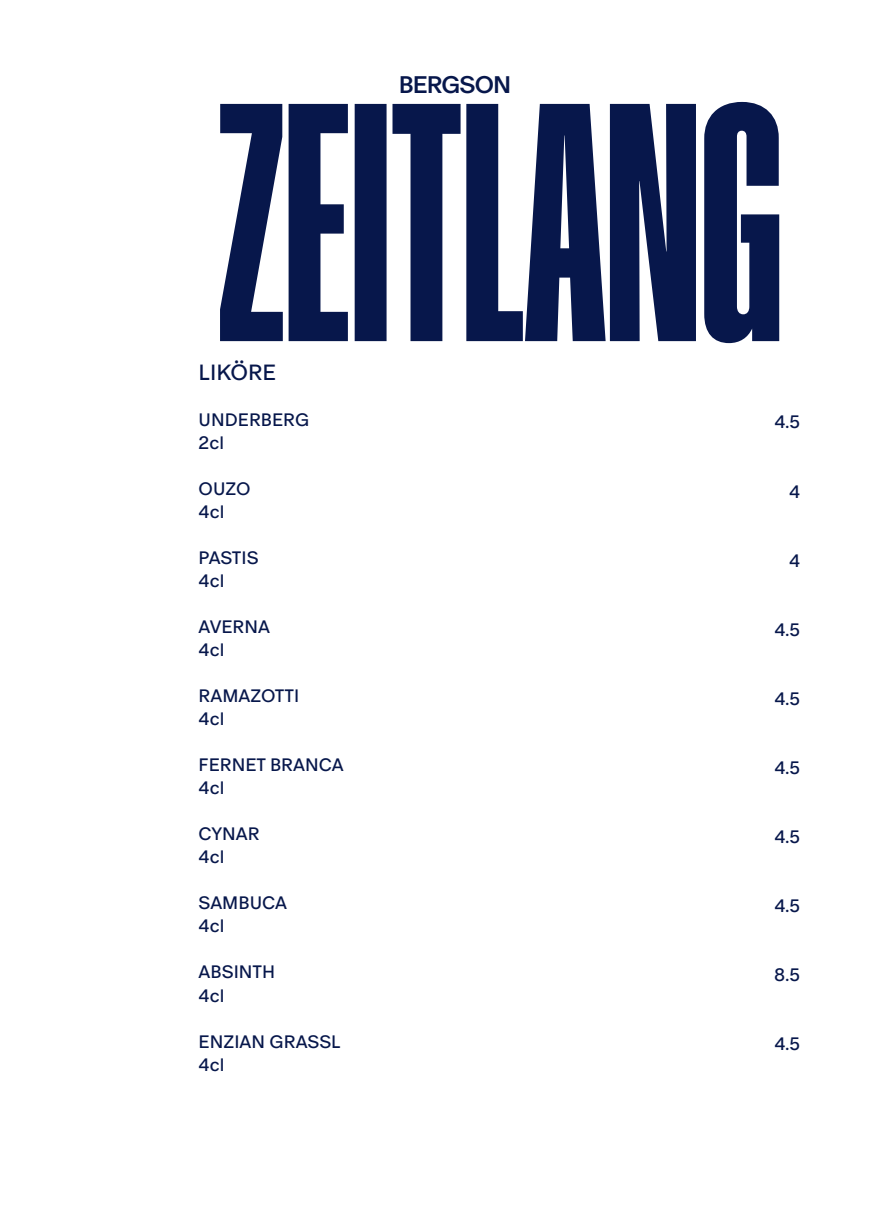
<style>
.page{position:relative;width:874px;height:1225px;background:#fff}
.page>*{position:absolute;margin:0;border:0;box-sizing:border-box;transform-origin:0 0}
.t1{font:500 24px "Bergson Oracle";letter-spacing:-.04em;color:#07174b}
.t2{font:22px "Bergson Oracle";color:#07174b}
.t3{font:18px/23px "Bergson Oracle";color:#07174b}
</style>
<div class="page">
<svg style="left:220px;top:102px;width:558px;height:241px;fill:#07174b"></svg>
<p class="t1" style="left:398px;top:67px;width:114px">BERGSON</p>
<p class="t2" style="left:198px;top:357px;width:79px">LIKÖRE</p>
<p class="t3" style="left:198px;top:408px;width:112px">UNDERBERG</p>
<p class="t3" style="left:198px;top:431px;width:27px">2cl</p>
<p class="t3" style="left:198px;top:477px;width:53px">OUZO</p>
<p class="t3" style="left:198px;top:500px;width:27px">4cl</p>
<p class="t3" style="left:198px;top:546px;width:61px">PASTIS</p>
<p class="t3" style="left:198px;top:569px;width:27px">4cl</p>
<p class="t3" style="left:198px;top:615px;width:73px">AVERNA</p>
<p class="t3" style="left:198px;top:638px;width:27px">4cl</p>
<p class="t3" style="left:198px;top:684px;width:102px">RAMAZOTTI</p>
<p class="t3" style="left:198px;top:707px;width:27px">4cl</p>
<p class="t3" style="left:198px;top:753px;width:146px">FERNET BRANCA</p>
<p class="t3" style="left:198px;top:776px;width:27px">4cl</p>
<p class="t3" style="left:198px;top:822px;width:63px">CYNAR</p>
<p class="t3" style="left:198px;top:845px;width:27px">4cl</p>
<p class="t3" style="left:198px;top:891px;width:90px">SAMBUCA</p>
<p class="t3" style="left:198px;top:914px;width:27px">4cl</p>
<p class="t3" style="left:198px;top:960px;width:78px">ABSINTH</p>
<p class="t3" style="left:198px;top:983px;width:27px">4cl</p>
<p class="t3" style="left:198px;top:1029px;width:143px">ENZIAN GRASSL<br>4cl</p>
<p class="t3" style="left:774px;top:410px;width:27px">4.5</p>
<p class="t3" style="left:788px;top:479px;width:13px">4</p>
<p class="t3" style="left:788px;top:548px;width:13px">4</p>
<p class="t3" style="left:774px;top:617px;width:27px">4.5</p>
<p class="t3" style="left:774px;top:686px;width:27px">4.5</p>
<p class="t3" style="left:774px;top:755px;width:27px">4.5</p>
<p class="t3" style="left:774px;top:824px;width:27px">4.5</p>
<p class="t3" style="left:774px;top:893px;width:27px">4.5</p>
<p class="t3" style="left:773px;top:962px;width:28px">8.5</p>
<p class="t3" style="left:774px;top:1031px;width:27px">4.5</p>
</div>
